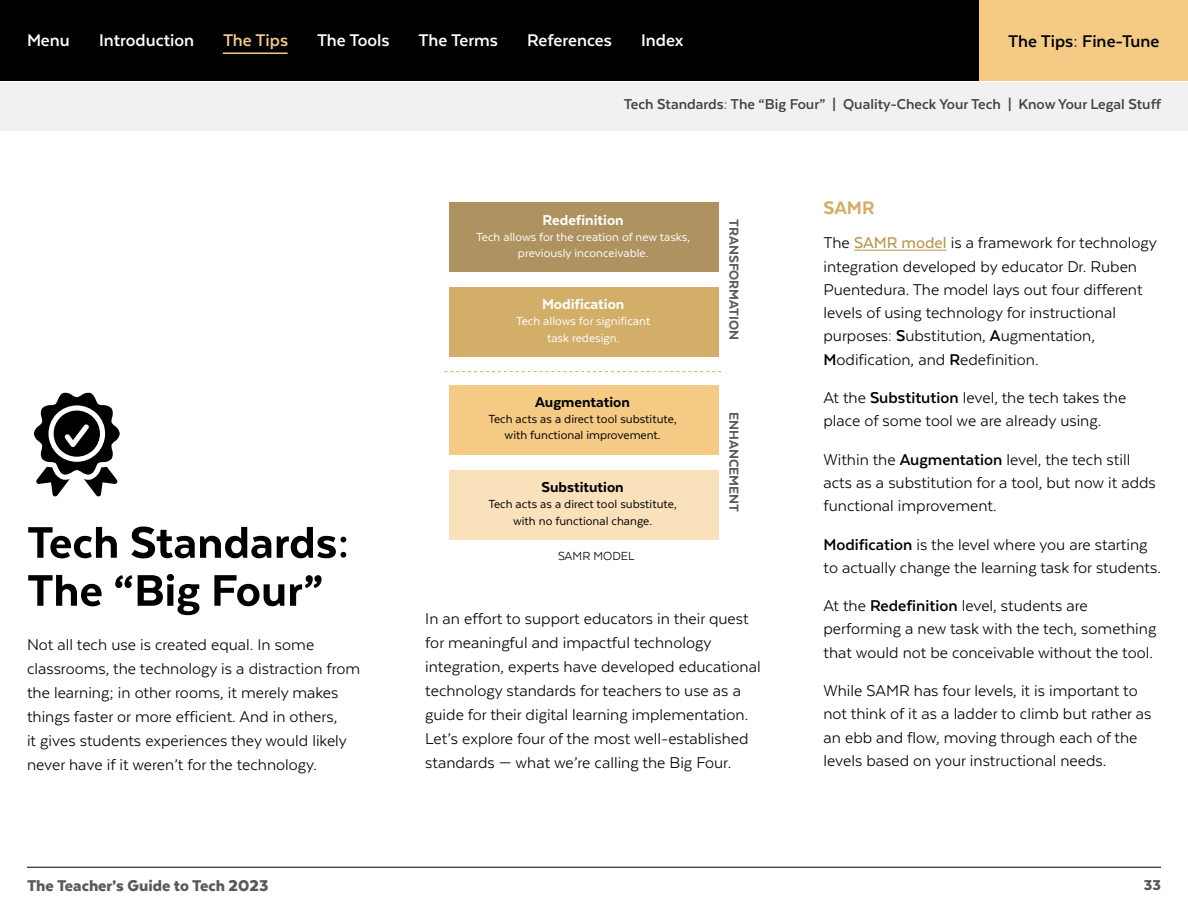
<style>
.page{position:relative;width:1188px;height:918px;background:#fff}
.page>*{position:absolute;margin:0;border:0;box-sizing:border-box;transform-origin:0 0}
.t1{font:800 51px/48px "Texta";color:#000}
.t2{font:800 21px "Texta";color:#d2ae68}
.t3{font:700 19.5px "Texta";color:#fff}
.t4{font:700 19.5px "Texta";color:#000}
.t5{font:700 19.5px "Texta";color:#f4ca85}
.t6{font:18px/23.2px "Texta";color:#000}
.t7{font:900 18px "Texta";color:#58595b}
.t8{font:700 16.5px "Texta";color:#414042}
.t9{font:800 16.5px "Texta";color:#fff}
.t10{font:800 16.5px "Texta";color:#000}
.t11{font:900 16.5px "Texta";color:#58595b}
.t12{font:800 15px "Texta";color:#58595b}
.t13{font:13.5px/16.2px "Texta";color:#000;text-align:center}
.t14{font:13.5px/16.2px "Texta";color:#fff;text-align:center}
.t15{font:13.5px "Texta";color:#000}
.s1{font-weight:500;color:#b8954b}
.s2{font-weight:700}
</style>
<div class="page">
<div style="left:0;top:0;width:1074px;height:81px;background:#000"></div>
<div style="left:0;top:82px;width:1188px;height:49px;background:#f1f1f2"></div>
<hr style="left:223px;top:52px;width:65px;height:2px;background:#f4ca85">
<hr style="left:27px;top:867px;width:1134px;height:1px;background:#000">
<hr style="left:854px;top:250px;width:93px;height:1px;background:#b8954b">
<div style="left:449px;top:471px;width:270px;height:69px;background:#f9e1bc"></div>
<div style="left:449px;top:288px;width:270px;height:69px;background:#d2ae68"></div>
<div style="left:449px;top:385px;width:270px;height:70px;background:#f4ca85"></div>
<div style="left:449px;top:202px;width:270px;height:70px;background:#ae9260"></div>
<svg style="left:444px;top:371px;width:277px;height:1px"></svg>
<div style="left:980px;top:0;width:208px;height:81px;background:#f4ca85"></div>
<svg style="left:34px;top:392px;width:86px;height:104px"></svg>
<p class="t3" style="left:27px;top:30px;width:44px">Menu</p>
<p class="t3" style="left:99px;top:30px;width:97px">Introduction</p>
<p class="t5" style="left:223px;top:30px;width:67px">The Tips</p>
<p class="t3" style="left:317px;top:30px;width:74px">The Tools</p>
<p class="t3" style="left:419px;top:30px;width:81px">The Terms</p>
<p class="t3" style="left:527px;top:30px;width:86px">References</p>
<p class="t3" style="left:641px;top:30px;width:44px">Index</p>
<p class="t4" style="left:1008px;top:31px;width:153px">The Tips: Fine-Tune</p>
<h1 class="t1" style="left:27px;top:518px;width:324px">Tech Standards:<br>The “Big Four”</h1>
<p class="t6" style="left:27px;top:632px;width:335px;line-height:24px">Not all tech use is created equal. In some classrooms, the technology is a distraction from the learning; in other rooms, it merely makes things faster or more efficient. And in others,<br>it gives students experiences they would likely never have if it weren’t for the technology.</p>
<p class="t8" style="left:624px;top:96px;width:539px">Tech Standards: The “Big Four” | Quality-Check Your Tech | Know Your Legal Stuff</p>
<p class="t9" style="left:543px;top:211px;width:83px">Redefinition</p>
<p class="t14" style="left:476px;top:229px;width:215px">Tech allows for the creation of new tasks, previously inconceivable.</p>
<p class="t9" style="left:542px;top:296px;width:84px">Modification</p>
<p class="t14" style="left:516px;top:313px;width:136px">Tech allows for significant task redesign.</p>
<p class="t10" style="left:535px;top:393px;width:96px">Augmentation</p>
<p class="t13" style="left:488px;top:411px;width:190px">Tech acts as a direct tool substitute, with functional improvement.</p>
<p class="t10" style="left:541px;top:479px;width:84px">Substitution</p>
<p class="t13" style="left:488px;top:496px;width:190px">Tech acts as a direct tool substitute, with no functional change.</p>
<p class="t15" style="left:558px;top:549px;width:78px">SAMR MODEL</p>
<p class="t12" style="left:742px;top:219px;width:123px;rotate:90deg">TRANSFORMATION</p>
<p class="t12" style="left:742px;top:412px;width:102px;rotate:90deg">ENHANCEMENT</p>
<p class="t6" style="left:425px;top:607px;width:337px;line-height:24px">In an effort to support educators in their quest for meaningful and impactful technology integration, experts have developed educational technology standards for teachers to use as a guide for their digital learning implementation.<br>Let’s explore four of the most well-established standards — what we’re calling the Big Four.</p>
<p class="t2" style="left:824px;top:197px;width:53px">SAMR</p>
<p class="t6" style="left:823px;top:231px;width:335px">The <span class="s1">SAMR model</span> is a framework for technology integration developed by educator Dr. Ruben Puentedura. The model lays out four different levels of using technology for instructional purposes: <span class="s2">S</span>ubstitution, <span class="s2">A</span>ugmentation, <span class="s2">M</span>odification, and <span class="s2">R</span>edefinition.</p>
<p class="t6" style="left:823px;top:386px;width:304px">At the <span class="s2">Substitution</span> level, the tech takes the place of some tool we are already using.</p>
<p class="t6" style="left:823px;top:447px;width:334px">Within the <span class="s2">Augmentation</span> level, the tech still acts as a substitution for a tool, but now it adds functional improvement.</p>
<p class="t6" style="left:823px;top:532px;width:339px"><span class="s2">Modification</span> is the level where you are starting to actually change the learning task for students.</p>
<p class="t6" style="left:823px;top:594px;width:334px">At the <span class="s2">Redefinition</span> level, students are performing a new task with the tech, something that would not be conceivable without the tool.</p>
<p class="t6" style="left:823px;top:679px;width:330px">While SAMR has four levels, it is important to not think of it as a ladder to climb but rather as an ebb and flow, moving through each of the levels based on your instructional needs.</p>
<p class="t7" style="left:27px;top:877px;width:243px">The Teacher’s Guide to Tech 2023</p>
<p class="t11" style="left:1144px;top:877px;width:19px">33</p>
</div>
